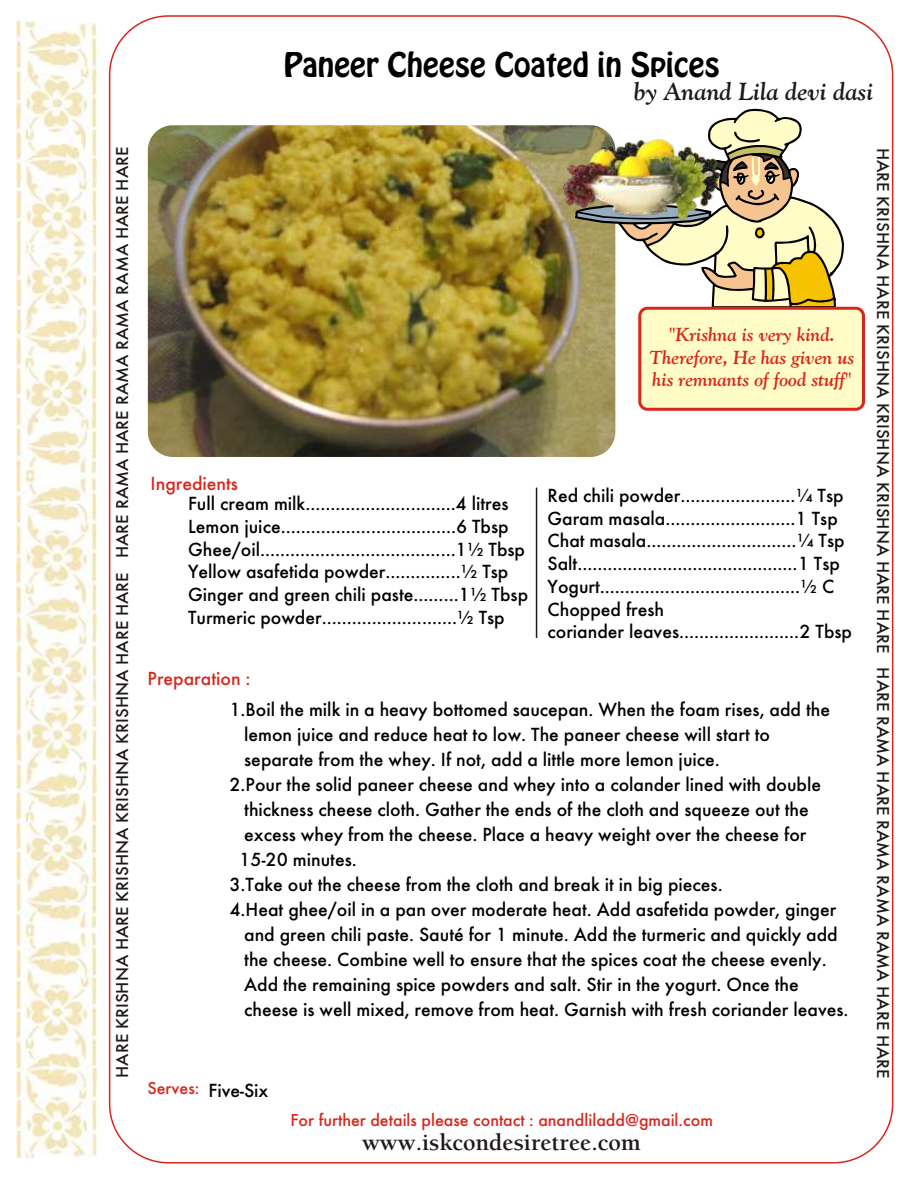
<style>
.page{position:relative;width:918px;height:1188px;background:#fff}
.page>*{position:absolute;margin:0;border:0;box-sizing:border-box;transform-origin:0 0}
.t1{font:30px "Hobo Std";color:#000}
.t2{font:italic 700 24.75px "Goudy Ol St BT";color:#1f1a17}
.t3{font:700 24.15px "Balaram";color:#1f1a17}
.t4{font:19.8px/22.6px "Futura";color:#000}
.t5{font:19.8px "Futura";color:#d9261c}
.t6{font:italic 700 18.9px/22.6px "Goudy Ol St BT";color:#d9261c;text-align:center}
.t7{font:18px "Futura";color:#d9261c}
.t8{font:17.85px "Futura";color:#1f1a17;scale:1.05 1}
.s1{font-size:18px;color:#d9261c}
</style>
<div class="page">
<img style="left:148px;top:125px;width:467px;height:332px;border-radius:25px">
<svg style="left:574px;top:108px;width:270px;height:200px"></svg>
<svg style="left:578px;top:110px;width:264px;height:196px"></svg>
<div style="left:638px;top:307px;width:227px;height:104px;background:#fffcc7;border:3px solid #d9261c;border-radius:8px"></div>
<img style="left:563px;top:140px;width:156px;height:79px">
<img style="left:17px;top:21px;width:80px;height:1136px">
<hr style="left:536px;top:488px;width:1px;height:150px;background:#1f1a17">
<h1 class="t1" style="left:284px;top:52px;width:438px">Paneer Cheese Coated in Spices</h1>
<p class="t2" style="left:634px;top:82px;width:240px">by Anand Lila devi dasi</p>
<p class="t8" style="left:115px;top:1078px;width:888px;rotate:-90deg">HARE KRISHNA HARE KRISHNA KRISHNA KRISHNA HARE HARE HARE RAMA HARE RAMA RAMA RAMA HARE HARE</p>
<p class="t8" style="left:890px;top:148px;width:888px;rotate:90deg">HARE KRISHNA HARE KRISHNA KRISHNA KRISHNA HARE HARE HARE RAMA HARE RAMA RAMA RAMA HARE HARE</p>
<p class="t6" style="left:650px;top:325px;width:206px">"Krishna is very kind.<br>Therefore, He has given us his remnants of food stuff"</p>
<p class="t5" style="left:151px;top:475px;width:89px">Ingredients</p>
<p class="t4" style="left:548px;top:486px;width:306px">Red chili powder.......................¼ Tsp Garam masala..........................1 Tsp Chat masala..............................¼ Tsp Salt............................................1 Tsp Yogurt........................................½ C Chopped fresh<br>coriander leaves........................2 Tbsp</p>
<p class="t4" style="left:188px;top:494px;width:342px">Full cream milk..............................4 litres Lemon juice...................................6 Tbsp Ghee/oil.......................................1½ Tbsp Yellow asafetida powder...............½ Tsp Ginger and green chili paste.........1½ Tbsp Turmeric powder...........................½ Tsp</p>
<p class="t5" style="left:148px;top:670px;width:105px">Preparation :</p>
<p class="t4" style="left:229px;top:699px;width:602px">1.Boil the milk in a heavy bottomed saucepan. When the foam rises, add the</p>
<p class="t4" style="left:244px;top:724px;width:527px">lemon juice and reduce heat to low. The paneer cheese will start to</p>
<p class="t4" style="left:244px;top:749px;width:477px">separate from the whey. If not, add a little more lemon juice.</p>
<p class="t4" style="left:229px;top:774px;width:593px">2.Pour the solid paneer cheese and whey into a colander lined with double</p>
<p class="t4" style="left:244px;top:799px;width:566px">thickness cheese cloth. Gather the ends of the cloth and squeeze out the</p>
<p class="t4" style="left:244px;top:824px;width:564px">excess whey from the cheese. Place a heavy weight over the cheese for</p>
<p class="t4" style="left:239px;top:849px;width:119px">15-20 minutes.</p>
<p class="t4" style="left:229px;top:874px;width:495px">3.Take out the cheese from the cloth and break it in big pieces.</p>
<p class="t4" style="left:229px;top:899px;width:608px">4.Heat ghee/oil in a pan over moderate heat. Add asafetida powder, ginger</p>
<p class="t4" style="left:244px;top:924px;width:595px">and green chili paste. Sauté for 1 minute. Add the turmeric and quickly add</p>
<p class="t4" style="left:244px;top:949px;width:584px">the cheese. Combine well to ensure that the spices coat the cheese evenly.</p>
<p class="t4" style="left:244px;top:974px;width:556px">Add the remaining spice powders and salt. Stir in the yogurt. Once the</p>
<p class="t4" style="left:244px;top:999px;width:606px">cheese is well mixed, remove from heat. Garnish with fresh coriander leaves.</p>
<p class="t4" style="left:148px;top:1080px;width:122px"><span class="s1">Serves:</span> Five-Six</p>
<p class="t7" style="left:291px;top:1113px;width:424px">For further details please contact : anandliladd@gmail.com</p>
<p class="t3" style="left:362px;top:1127px;width:280px">www.iskcondesiretree.com</p>
</div>
